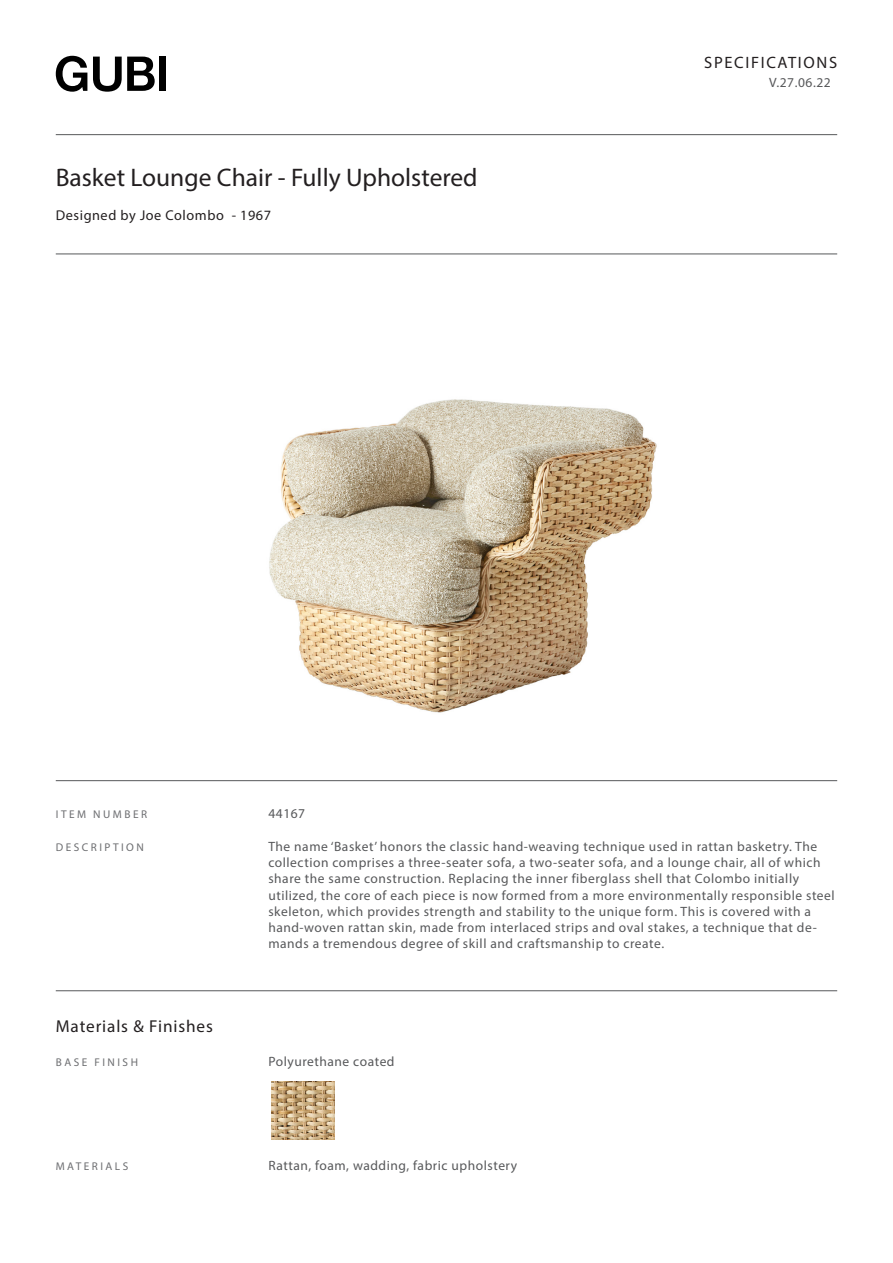
<style>
.page{position:relative;width:893px;height:1263px;background:#fff}
.page>*{position:absolute;margin:0;border:0;box-sizing:border-box;transform-origin:0 0}
.Heading_1_-_Title{font:25.5px "Myriad Pro";color:#231f20}
.Part_Title{font:17.25px "Myriad Pro";letter-spacing:.05em;color:#231f20}
.Specifications{font:16.5px "Myriad Pro";letter-spacing:.1em;color:#231f20}
.Heading_1_-_Title-2{font:14.25px "Myriad Pro";letter-spacing:.04em;color:#231f20}
.key_works{font:13.5px/16.2px "Myriad Pro";letter-spacing:.04em;color:#57585a}
.key_works-2{font:11.25px "Myriad Pro";letter-spacing:.22em;color:#6c6d70}
</style>
<div class="page">
<hr style="left:56px;top:134px;width:781px;height:1px;background:#57585a">
<hr style="left:56px;top:254px;width:781px;height:1px;background:#57585a">
<hr style="left:56px;top:780px;width:781px;height:1px;background:#57585a">
<hr style="left:56px;top:990px;width:781px;height:1px;background:#57585a">
<img style="left:269px;top:399px;width:388px;height:314px">
<svg style="left:56px;top:56px;width:31px;height:36px"></svg>
<svg style="left:93px;top:57px;width:62px;height:35px"></svg>
<div style="left:159px;top:57px;width:7px;height:34px;background:#000"></div>
<img style="left:272px;top:1081px;width:62px;height:58px">
<p class="Heading_1_-_Title" style="left:56px;top:162px;width:423px">Basket Lounge Chair - Fully Upholstered</p>
<p class="Heading_1_-_Title-2" style="left:56px;top:206px;width:217px">Designed by Joe Colombo - 1967</p>
<p class="Specifications" style="left:704px;top:52px;width:134px">SPECIFICATIONS</p>
<p class="key_works" style="left:769px;top:74px;width:63px">V.27.06.22</p>
<p class="key_works-2" style="left:56px;top:807px;width:93px">ITEM NUMBER</p>
<p class="key_works" style="left:268px;top:805px;width:38px">44167</p>
<p class="key_works-2" style="left:56px;top:840px;width:90px">DESCRIPTION</p>
<p class="key_works" style="left:268px;top:838px;width:568px">The name ‘Basket’ honors the classic hand-weaving technique used in rattan basketry. The collection comprises a three-seater sofa, a two-seater sofa, and a lounge chair, all of which share the same construction. Replacing the inner fiberglass shell that Colombo initially utilized, the core of each piece is now formed from a more environmentally responsible steel skeleton, which provides strength and stability to the unique form. This is covered with a hand-woven rattan skin, made from interlaced strips and oval stakes, a technique that de&shy;mands a tremendous degree of skill and craftsmanship to create.</p>
<p class="Part_Title" style="left:56px;top:1016px;width:159px">Materials &amp; Finishes</p>
<p class="key_works-2" style="left:56px;top:1055px;width:84px">BASE FINISH</p>
<p class="key_works" style="left:268px;top:1053px;width:128px">Polyurethane coated</p>
<p class="key_works-2" style="left:56px;top:1159px;width:74px">MATERIALS</p>
<p class="key_works" style="left:268px;top:1157px;width:250px">Rattan, foam, wadding, fabric upholstery</p>
</div>
